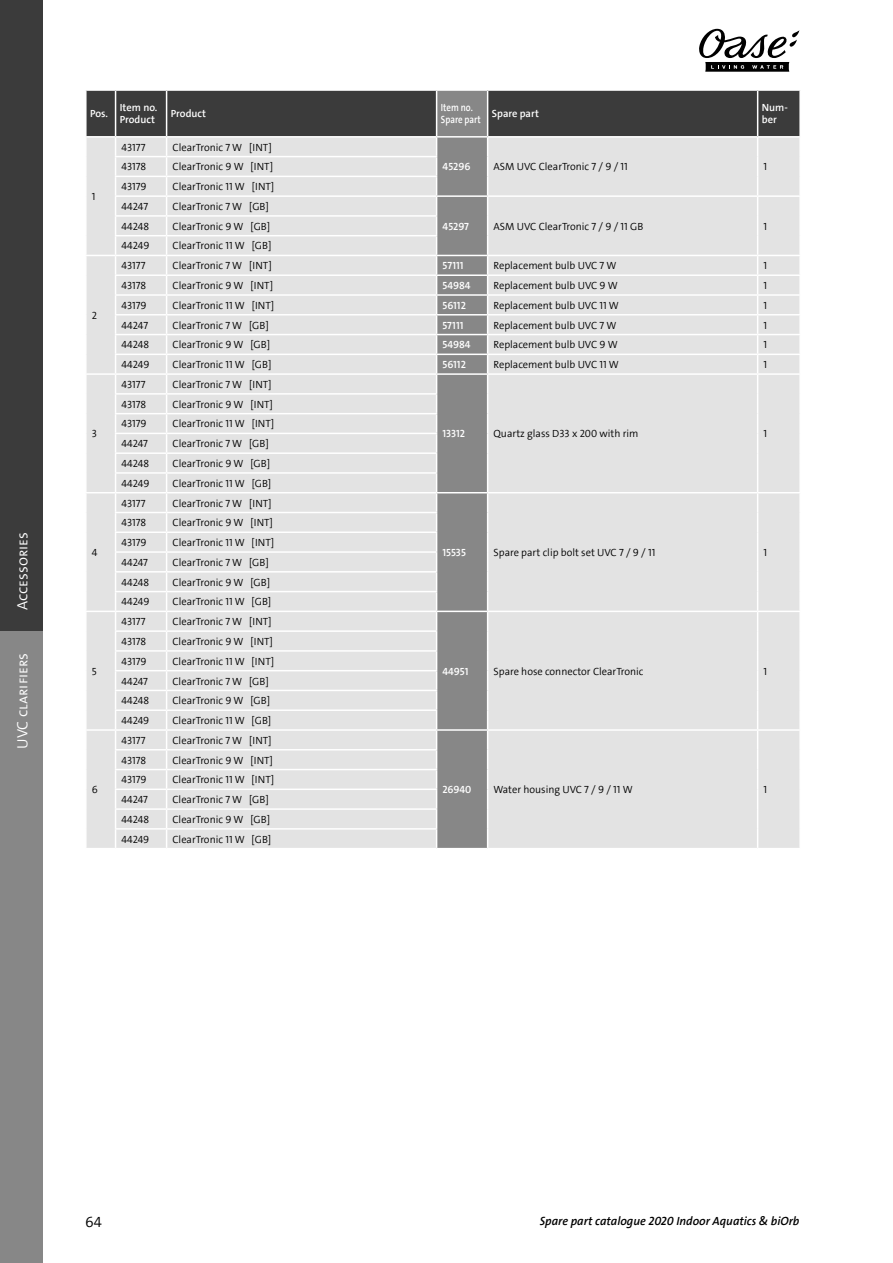
<style>
.page{position:relative;width:893px;height:1263px;background:#fff}
.page>*{position:absolute;margin:0;border:0;box-sizing:border-box;transform-origin:0 0}
.t1{font:15px "The Sans LP4 Se Lig";color:#fff}
.t2{font:15px "The Sans LP4 Se Lig";color:#000}
.t3{font:12px "The Sans LP6 Se Bld IT";color:#000}
.t4{font:10.5px "The Sans LP4 Se Lig";color:#000}
.t5{font:10.5px/12px "The Sans LP6 Se Bld";color:#fff}
.t6{font:10.5px/12px "The Sans LP6 Se Bld";color:#fff;scale:.85 1}
</style>
<div class="page">
<div style="left:0;top:0;width:43px;height:631px;background:#3b3b3b"></div>
<div style="left:0;top:631px;width:43px;height:632px;background:#878787"></div>
<svg style="left:699px;top:29px;width:100px;height:29px"></svg>
<div style="left:705px;top:62px;width:84px;height:10px;background:#000"></div>
<svg style="left:711px;top:65px;width:33px;height:4px"></svg>
<svg style="left:752px;top:65px;width:31px;height:4px"></svg>
<svg style="left:86px;top:90px;width:714px;height:758px;background:#d4d4d4"></svg>
<h1 class="t1" style="left:13px;top:610px;width:80px;rotate:-90deg">ACCESSORIES</h1>
<h1 class="t1" style="left:13px;top:748px;width:97px;rotate:-90deg">UVC CLARIFIERS</h1>
<p class="t5" style="left:90px;top:108px;width:19px">Pos.</p>
<p class="t5" style="left:120px;top:102px;width:39px">Item no.<br>Product</p>
<p class="t5" style="left:171px;top:108px;width:37px">Product</p>
<p class="t6" style="left:441px;top:102px;width:49px">Item no.<br>Spare part</p>
<p class="t5" style="left:492px;top:108px;width:49px">Spare part</p>
<p class="t5" style="left:762px;top:102px;width:28px">Num&shy;ber</p>
<p class="t4" style="left:92px;top:190px;width:5px">1</p>
<p class="t4" style="left:92px;top:308px;width:7px">2</p>
<p class="t4" style="left:92px;top:427px;width:7px">3</p>
<p class="t4" style="left:92px;top:546px;width:7px">4</p>
<p class="t4" style="left:92px;top:664px;width:6px">5</p>
<p class="t4" style="left:92px;top:783px;width:8px">6</p>
<p class="t4" style="left:122px;top:140px;width:26px">43177</p>
<p class="t4" style="left:173px;top:140px;width:101px">ClearTronic 7 W [INT]</p>
<p class="t4" style="left:122px;top:160px;width:26px">43178</p>
<p class="t4" style="left:173px;top:160px;width:102px">ClearTronic 9 W [INT]</p>
<p class="t5" style="left:443px;top:161px;width:29px">45296</p>
<p class="t4" style="left:494px;top:160px;width:136px">ASM UVC ClearTronic 7 / 9 / 11</p>
<p class="t4" style="left:764px;top:160px;width:5px">1</p>
<p class="t4" style="left:122px;top:180px;width:27px">43179</p>
<p class="t4" style="left:173px;top:180px;width:103px">ClearTronic 11 W [INT]</p>
<p class="t4" style="left:122px;top:200px;width:28px">44247</p>
<p class="t4" style="left:173px;top:200px;width:98px">ClearTronic 7 W [GB]</p>
<p class="t4" style="left:122px;top:219px;width:29px">44248</p>
<p class="t4" style="left:173px;top:219px;width:99px">ClearTronic 9 W [GB]</p>
<p class="t5" style="left:443px;top:220px;width:28px">45297</p>
<p class="t4" style="left:494px;top:219px;width:151px">ASM UVC ClearTronic 7 / 9 / 11 GB</p>
<p class="t4" style="left:764px;top:219px;width:5px">1</p>
<p class="t4" style="left:122px;top:239px;width:29px">44249</p>
<p class="t4" style="left:173px;top:239px;width:100px">ClearTronic 11 W [GB]</p>
<p class="t4" style="left:122px;top:259px;width:26px">43177</p>
<p class="t4" style="left:173px;top:259px;width:101px">ClearTronic 7 W [INT]</p>
<p class="t5" style="left:443px;top:260px;width:22px">57111</p>
<p class="t4" style="left:494px;top:259px;width:124px">Replacement bulb UVC 7 W</p>
<p class="t4" style="left:764px;top:259px;width:5px">1</p>
<p class="t4" style="left:122px;top:279px;width:26px">43178</p>
<p class="t4" style="left:173px;top:279px;width:102px">ClearTronic 9 W [INT]</p>
<p class="t5" style="left:443px;top:280px;width:30px">54984</p>
<p class="t4" style="left:494px;top:279px;width:126px">Replacement bulb UVC 9 W</p>
<p class="t4" style="left:764px;top:279px;width:5px">1</p>
<p class="t4" style="left:122px;top:298px;width:27px">43179</p>
<p class="t4" style="left:173px;top:298px;width:103px">ClearTronic 11 W [INT]</p>
<p class="t5" style="left:443px;top:299px;width:25px">56112</p>
<p class="t4" style="left:494px;top:298px;width:127px">Replacement bulb UVC 11 W</p>
<p class="t4" style="left:764px;top:298px;width:5px">1</p>
<p class="t4" style="left:121px;top:318px;width:28px">44247</p>
<p class="t4" style="left:173px;top:318px;width:98px">ClearTronic 7 W [GB]</p>
<p class="t5" style="left:443px;top:319px;width:22px">57111</p>
<p class="t4" style="left:494px;top:318px;width:124px">Replacement bulb UVC 7 W</p>
<p class="t4" style="left:764px;top:318px;width:5px">1</p>
<p class="t4" style="left:121px;top:338px;width:29px">44248</p>
<p class="t4" style="left:173px;top:338px;width:99px">ClearTronic 9 W [GB]</p>
<p class="t5" style="left:443px;top:339px;width:30px">54984</p>
<p class="t4" style="left:494px;top:338px;width:126px">Replacement bulb UVC 9 W</p>
<p class="t4" style="left:764px;top:338px;width:5px">1</p>
<p class="t4" style="left:121px;top:358px;width:29px">44249</p>
<p class="t4" style="left:172px;top:358px;width:100px">ClearTronic 11 W [GB]</p>
<p class="t5" style="left:442px;top:359px;width:25px">56112</p>
<p class="t4" style="left:494px;top:358px;width:127px">Replacement bulb UVC 11 W</p>
<p class="t4" style="left:764px;top:358px;width:5px">1</p>
<p class="t4" style="left:121px;top:378px;width:26px">43177</p>
<p class="t4" style="left:172px;top:378px;width:101px">ClearTronic 7 W [INT]</p>
<p class="t4" style="left:121px;top:397px;width:26px">43178</p>
<p class="t4" style="left:172px;top:397px;width:102px">ClearTronic 9 W [INT]</p>
<p class="t4" style="left:121px;top:417px;width:27px">43179</p>
<p class="t4" style="left:172px;top:417px;width:103px">ClearTronic 11 W [INT]</p>
<p class="t4" style="left:121px;top:437px;width:28px">44247</p>
<p class="t4" style="left:172px;top:437px;width:98px">ClearTronic 7 W [GB]</p>
<p class="t4" style="left:121px;top:457px;width:29px">44248</p>
<p class="t4" style="left:172px;top:457px;width:99px">ClearTronic 9 W [GB]</p>
<p class="t4" style="left:121px;top:476px;width:29px">44249</p>
<p class="t4" style="left:172px;top:476px;width:100px">ClearTronic 11 W [GB]</p>
<p class="t4" style="left:121px;top:496px;width:26px">43177</p>
<p class="t4" style="left:172px;top:496px;width:101px">ClearTronic 7 W [INT]</p>
<p class="t4" style="left:121px;top:516px;width:26px">43178</p>
<p class="t4" style="left:172px;top:516px;width:102px">ClearTronic 9 W [INT]</p>
<p class="t4" style="left:121px;top:536px;width:27px">43179</p>
<p class="t4" style="left:172px;top:536px;width:103px">ClearTronic 11 W [INT]</p>
<p class="t4" style="left:121px;top:555px;width:28px">44247</p>
<p class="t4" style="left:172px;top:555px;width:98px">ClearTronic 7 W [GB]</p>
<p class="t4" style="left:121px;top:575px;width:29px">44248</p>
<p class="t4" style="left:172px;top:575px;width:99px">ClearTronic 9 W [GB]</p>
<p class="t4" style="left:121px;top:595px;width:29px">44249</p>
<p class="t4" style="left:172px;top:595px;width:100px">ClearTronic 11 W [GB]</p>
<p class="t4" style="left:121px;top:615px;width:26px">43177</p>
<p class="t4" style="left:172px;top:615px;width:101px">ClearTronic 7 W [INT]</p>
<p class="t4" style="left:121px;top:635px;width:26px">43178</p>
<p class="t4" style="left:172px;top:635px;width:102px">ClearTronic 9 W [INT]</p>
<p class="t4" style="left:121px;top:654px;width:27px">43179</p>
<p class="t4" style="left:172px;top:654px;width:103px">ClearTronic 11 W [INT]</p>
<p class="t4" style="left:121px;top:674px;width:28px">44247</p>
<p class="t4" style="left:172px;top:674px;width:98px">ClearTronic 7 W [GB]</p>
<p class="t4" style="left:121px;top:694px;width:29px">44248</p>
<p class="t4" style="left:172px;top:694px;width:99px">ClearTronic 9 W [GB]</p>
<p class="t4" style="left:121px;top:714px;width:29px">44249</p>
<p class="t4" style="left:172px;top:714px;width:100px">ClearTronic 11 W [GB]</p>
<p class="t4" style="left:121px;top:733px;width:26px">43177</p>
<p class="t4" style="left:172px;top:733px;width:101px">ClearTronic 7 W [INT]</p>
<p class="t4" style="left:121px;top:753px;width:26px">43178</p>
<p class="t4" style="left:172px;top:753px;width:102px">ClearTronic 9 W [INT]</p>
<p class="t4" style="left:121px;top:773px;width:27px">43179</p>
<p class="t4" style="left:172px;top:773px;width:103px">ClearTronic 11 W [INT]</p>
<p class="t4" style="left:121px;top:793px;width:28px">44247</p>
<p class="t4" style="left:172px;top:793px;width:98px">ClearTronic 7 W [GB]</p>
<p class="t4" style="left:121px;top:813px;width:29px">44248</p>
<p class="t4" style="left:172px;top:813px;width:99px">ClearTronic 9 W [GB]</p>
<p class="t4" style="left:121px;top:832px;width:29px">44249</p>
<p class="t4" style="left:172px;top:832px;width:100px">ClearTronic 11 W [GB]</p>
<p class="t5" style="left:442px;top:428px;width:24px">13312</p>
<p class="t4" style="left:494px;top:427px;width:146px">Quartz glass D33 x 200 with rim</p>
<p class="t4" style="left:763px;top:427px;width:5px">1</p>
<p class="t5" style="left:442px;top:546px;width:25px">15535</p>
<p class="t4" style="left:493px;top:546px;width:163px">Spare part clip bolt set UVC 7 / 9 / 11</p>
<p class="t4" style="left:763px;top:546px;width:5px">1</p>
<p class="t5" style="left:442px;top:665px;width:27px">44951</p>
<p class="t4" style="left:493px;top:664px;width:152px">Spare hose connector ClearTronic</p>
<p class="t4" style="left:763px;top:664px;width:5px">1</p>
<p class="t5" style="left:442px;top:784px;width:30px">26940</p>
<p class="t4" style="left:493px;top:783px;width:141px">Water housing UVC 7 / 9 / 11 W</p>
<p class="t4" style="left:763px;top:783px;width:5px">1</p>
<h1 class="t2" style="left:85px;top:1212px;width:18px">64</h1>
<p class="t3" style="left:540px;top:1213px;width:261px">Spare part catalogue 2020 Indoor Aquatics &amp; biOrb</p>
</div>
